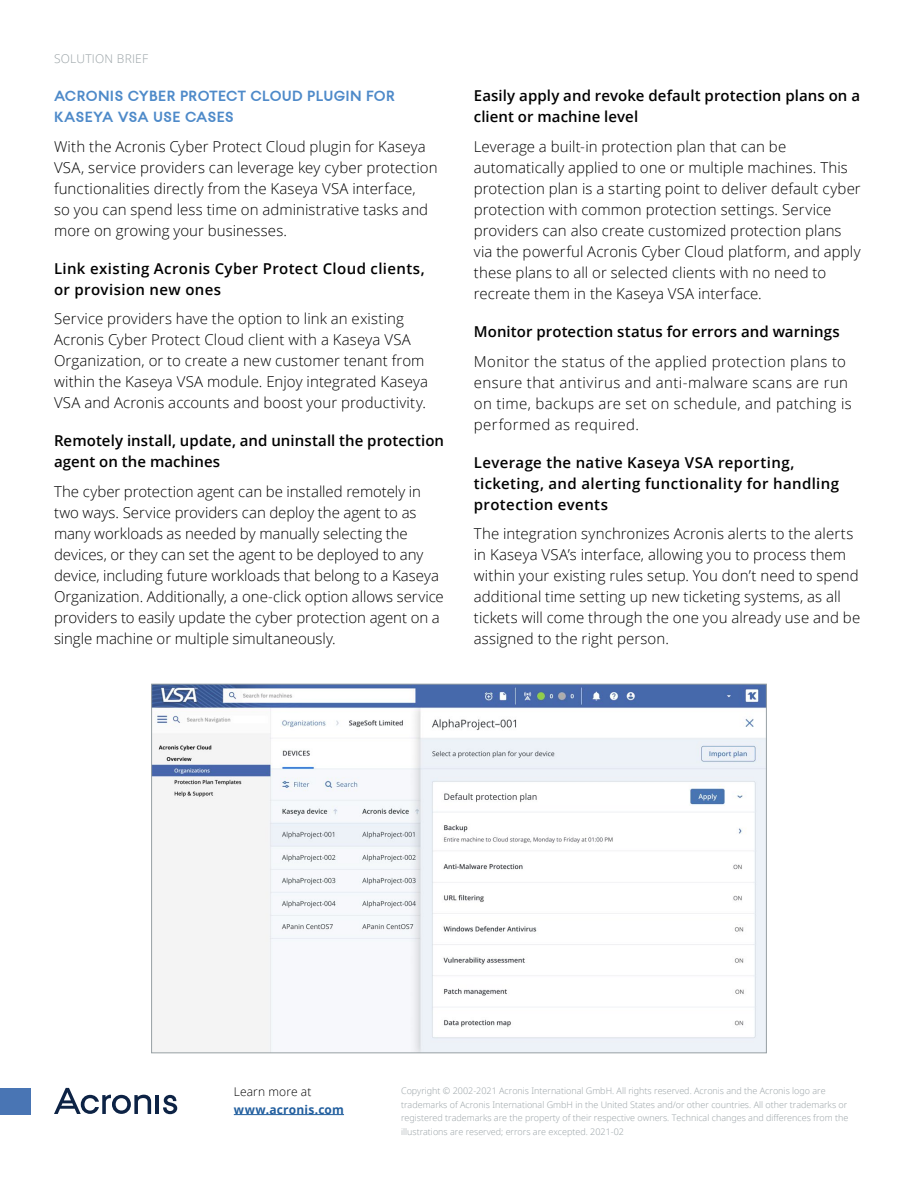
<style>
.page{position:relative;width:918px;height:1188px;background:#fff}
.page>*{position:absolute;margin:0;border:0;box-sizing:border-box;transform-origin:0 0}
.t1{font:300 15px/21px "Open Sans";letter-spacing:.005em;color:#000}
.t2{font:600 15px/21px "Open Sans";letter-spacing:.02em;color:#000}
.t3{font:300 15px/21px "Open Sans";letter-spacing:.025em;color:#000}
.t4{font:700 15px/21px "Acronis";letter-spacing:.025em;color:#4e8ac9}
.t5{font:700 12px "Open Sans";letter-spacing:.015em;color:#215e9e}
.t6{font:300 12px "Open Sans";letter-spacing:.02em;color:#97a0a4}
.t7{font:300 12px "Open Sans";letter-spacing:.015em;color:#000}
.t8{font:300 9px/13.5px "Open Sans";color:#97a0a4}
</style>
<div class="page">
<hr style="left:156px;top:1095px;width:3px;height:19px;background:#0d2345">
<svg style="left:163px;top:1095px;width:14px;height:19px"></svg>
<svg style="left:54px;top:1088px;width:97px;height:26px"></svg>
<div style="left:0;top:1088px;width:30px;height:26px;background:#4975b4"></div>
<hr style="left:234px;top:1114px;width:110px;height:1px;background:#215e9e">
<img style="left:153px;top:686px;width:612px;height:365px">
<p class="t6" style="left:54px;top:51px;width:96px">SOLUTION BRIEF</p>
<p class="t4" style="left:54px;top:85px;width:343px">ACRONIS CYBER PROTECT CLOUD PLUGIN FOR<br>KASEYA VSA USE CASES</p>
<p class="t1" style="left:54px;top:135px;width:385px">With the Acronis Cyber Protect Cloud plugin for Kaseya VSA, service providers can leverage key cyber protection functionalities directly from the Kaseya VSA interface,<br>so you can spend less time on administrative tasks and more on growing your businesses.</p>
<p class="t2" style="left:54px;top:258px;width:372px">Link existing Acronis Cyber Protect Cloud clients, or provision new ones</p>
<p class="t1" style="left:54px;top:308px;width:376px">Service providers have the option to link an existing Acronis Cyber Protect Cloud client with a Kaseya VSA Organization, or to create a new customer tenant from within the Kaseya VSA module. Enjoy integrated Kaseya VSA and Acronis accounts and boost your productivity.</p>
<p class="t2" style="left:54px;top:430px;width:392px">Remotely install, update, and uninstall the protection agent on the machines</p>
<p class="t1" style="left:54px;top:480px;width:391px">The cyber protection agent can be installed remotely in two ways. Service providers can deploy the agent to as many workloads as needed by manually selecting the devices, or they can set the agent to be deployed to any device, including future workloads that belong to a Kaseya Organization. Additionally, a one-click option allows service providers to easily update the cyber protection agent on a single machine or multiple simultaneously.</p>
<p class="t2" style="left:474px;top:85px;width:388px">Easily apply and revoke default protection plans on a client or machine level</p>
<p class="t1" style="left:474px;top:136px;width:388px">Leverage a built-in protection plan that can be automatically applied to one or multiple machines. This protection plan is a starting point to deliver default cyber protection with common protection settings. Service providers can also create customized protection plans via the powerful Acronis Cyber Cloud platform, and apply these plans to all or selected clients with no need to recreate them in the Kaseya VSA interface.</p>
<p class="t2" style="left:474px;top:321px;width:367px">Monitor protection status for errors and warnings</p>
<p class="t3" style="left:474px;top:350px;width:379px">Monitor the status of the applied protection plans to ensure that antivirus and anti-malware scans are run on time, backups are set on schedule, and patching is performed as required.</p>
<p class="t2" style="left:474px;top:451px;width:367px">Leverage the native Kaseya VSA reporting, ticketing, and alerting functionality for handling protection events</p>
<p class="t1" style="left:474px;top:523px;width:388px">The integration synchronizes Acronis alerts to the alerts in Kaseya VSA’s interface, allowing you to process them within your existing rules setup. You don’t need to spend additional time setting up new ticketing systems, as all tickets will come through the one you already use and be assigned to the right person.</p>
<p class="t7" style="left:234px;top:1084px;width:79px">Learn more at</p>
<p class="t5" style="left:234px;top:1101px;width:112px">www.acronis.com</p>
<p class="t8" style="left:401px;top:1084px;width:449px">Copyright © 2002-2021 Acronis International GmbH. All rights reserved. Acronis and the Acronis logo are trademarks of Acronis International GmbH in the United States and/or other countries. All other trademarks or registered trademarks are the property of their respective owners. Technical changes and differences from the illustrations are reserved; errors are excepted. 2021-02</p>
</div>
